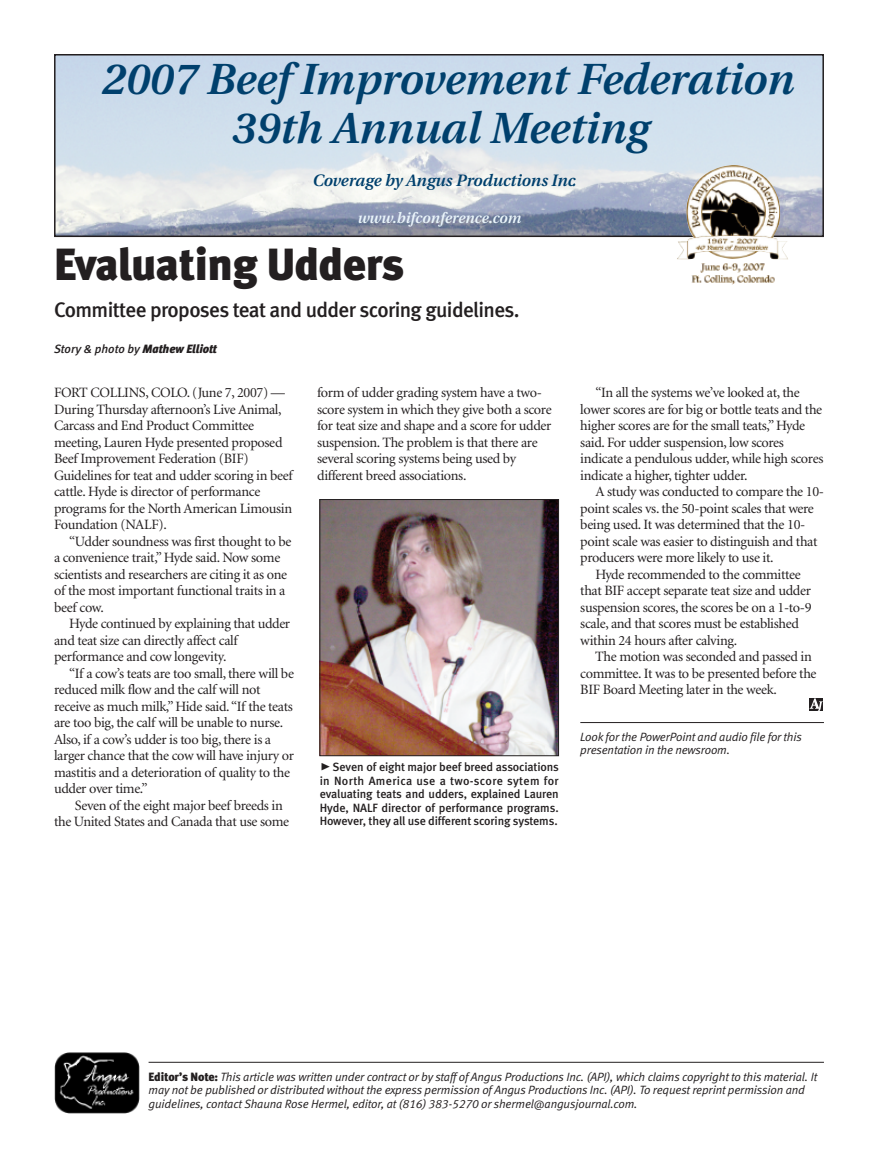
<style>
.page{position:relative;width:878px;height:1168px;background:#fff}
.page>*{position:absolute;margin:0;border:0;box-sizing:border-box;transform-origin:0 0}
.t1{font:45px "Meta Black LF";letter-spacing:-.015em;color:#231f20}
.t2{font:italic 600 43.5px/49.5px "Utopia";color:#00406d;text-align:center}
.t3{font:21px "Meta Medium LF";letter-spacing:-.03em;color:#231f20}
.t4{font:italic 600 16.5px "Utopia";color:#00406d}
.t5{font:italic 600 15px "Utopia";color:#eaf5fb}
.t6{font:14.25px/16.5px "Minion";letter-spacing:-.025em;color:#231f20}
.t7{font:italic 12px/13.5px "Meta Normal LF";letter-spacing:-.01em;color:#231f20}
.t8{font:12px/13.5px "Meta Medium LF";letter-spacing:-.01em;color:#231f20;text-align:justify}
.t9{font:italic 12px "Meta Medium LF";color:#231f20}
.s1{font-family:"Ballantines";font-weight:400;font-style:normal;font-size:31.5px}
.s2{font-family:"Meta Black LF"}
.s3{font-family:"Meta Black Caps Expert";font-size:21px}
.s4{font-family:"Meta Black LF";font-style:normal}
</style>
<div class="page">
<hr style="left:580px;top:722px;width:244px;height:1px;background:#231f20">
<svg style="left:809px;top:698px;width:13px;height:13px"></svg>
<img style="left:57px;top:57px;width:764px;height:177px">
<div style="left:54px;top:54px;width:770px;height:183px;border:2px solid #231f20"></div>
<hr style="left:148px;top:1062px;width:676px;height:1px;background:#231f20">
<img style="left:54px;top:1053px;width:86px;height:61px">
<img style="left:677px;top:164px;width:111px;height:121px">
<img style="left:322px;top:501px;width:234px;height:253px">
<div style="left:320px;top:499px;width:238px;height:257px;border:1px solid #231f20"></div>
<h2 class="t2" style="left:100px;top:58px;width:694px">2007 Beef Improvement Federation<br>39th Annual Meeting</h2>
<p class="t4" style="left:312px;top:173px;width:270px">Coverage by Angus Productions Inc<span class="s1">.</span></p>
<p class="t5" style="left:357px;top:212px;width:165px">www.bifconference.com</p>
<h1 class="t1" style="left:54px;top:248px;width:352px">Evaluating Udders</h1>
<h3 class="t3" style="left:54px;top:303px;width:467px">Committee proposes teat and udder scoring guidelines.</h3>
<p class="t9" style="left:54px;top:345px;width:164px">Story &amp; photo by <span class="s2">Mathew Elliott</span></p>
<p class="t6" style="left:54px;top:386px;width:240px">FORT COLLINS, COLO. (June 7, 2007) — During Thursday afternoon’s Live Animal, Carcass and End Product Committee meeting, Lauren Hyde presented proposed Beef Improvement Federation (BIF)<br>Guidelines for teat and udder scoring in beef cattle. Hyde is director of performance programs for the North American Limousin Foundation (NALF).</p>
<p class="t6" style="left:54px;top:534px;width:239px;text-indent:15px">“Udder soundness was first thought to be a convenience trait,”Hyde said. Now some scientists and researchers are citing it as one of the most important functional traits in a beef cow.</p>
<p class="t6" style="left:54px;top:617px;width:238px;text-indent:15px">Hyde continued by explaining that udder and teat size can directly affect calf performance and cow longevity.</p>
<p class="t6" style="left:54px;top:666px;width:241px;text-indent:15px">“If a cow’s teats are too small, there will be reduced milk flow and the calf will not receive as much milk,”Hide said.“If the teats are too big, the calf will be unable to nurse.<br>Also, if a cow’s udder is too big, there is a larger chance that the cow will have injury or mastitis and a deterioration of quality to the udder over time.”</p>
<p class="t6" style="left:54px;top:798px;width:237px;text-indent:21px">Seven of the eight major beef breeds in the United States and Canada that use some</p>
<p class="t6" style="left:317px;top:386px;width:236px">form of udder grading system have a two&shy;score system in which they give both a score for teat size and shape and a score for udder suspension. The problem is that there are several scoring systems being used by different breed associations.</p>
<p class="t6" style="left:580px;top:386px;width:244px;text-indent:15px">“In all the systems we’ve looked at, the lower scores are for big or bottle teats and the higher scores are for the small teats,”Hyde said. For udder suspension, low scores indicate a pendulous udder, while high scores indicate a higher, tighter udder.</p>
<p class="t6" style="left:595px;top:485px;width:230px">A study was conducted to compare the 10-</p>
<p class="t6" style="left:580px;top:501px;width:235px">point scales vs. the 50-point scales that were</p>
<p class="t6" style="left:580px;top:518px;width:226px">being used. It was determined that the 10-</p>
<p class="t6" style="left:580px;top:534px;width:239px">point scale was easier to distinguish and that</p>
<p class="t6" style="left:580px;top:551px;width:195px">producers were more likely to use it.</p>
<p class="t6" style="left:595px;top:567px;width:207px">Hyde recommended to the committee</p>
<p class="t6" style="left:580px;top:584px;width:232px">that BIF accept separate teat size and udder</p>
<p class="t6" style="left:580px;top:600px;width:233px">suspension scores, the scores be on a 1-to-9</p>
<p class="t6" style="left:580px;top:617px;width:220px">scale, and that scores must be established</p>
<p class="t6" style="left:580px;top:633px;width:158px">within 24 hours after calving.</p>
<p class="t6" style="left:595px;top:650px;width:218px">The motion was seconded and passed in</p>
<p class="t6" style="left:580px;top:666px;width:238px">committee. It was to be presented before the</p>
<p class="t6" style="left:580px;top:683px;width:198px">BIF Board Meeting later in the week.</p>
<p class="t7" style="left:580px;top:731px;width:223px">Look for the PowerPoint and audio file for this presentation in the newsroom.</p>
<p class="t8" style="left:320px;top:761px;width:241px"><span class="s3">@</span> Seven of eight major beef breed associations in North America use a two-score sytem for evaluating teats and udders, explained Lauren Hyde, NALF director of performance programs.<br>However, they all use different scoring systems.</p>
<p class="t7" style="left:148px;top:1071px;width:670px"><span class="s4">Editor’s Note:</span> This article was written under contract or by staff of Angus Productions Inc. (API), which claims copyright to this material. It may not be published or distributed without the express permission of Angus Productions Inc. (API). To request reprint permission and guidelines, contact Shauna Rose Hermel, editor, at (816) 383-5270 or shermel@angusjournal.com.</p>
</div>
